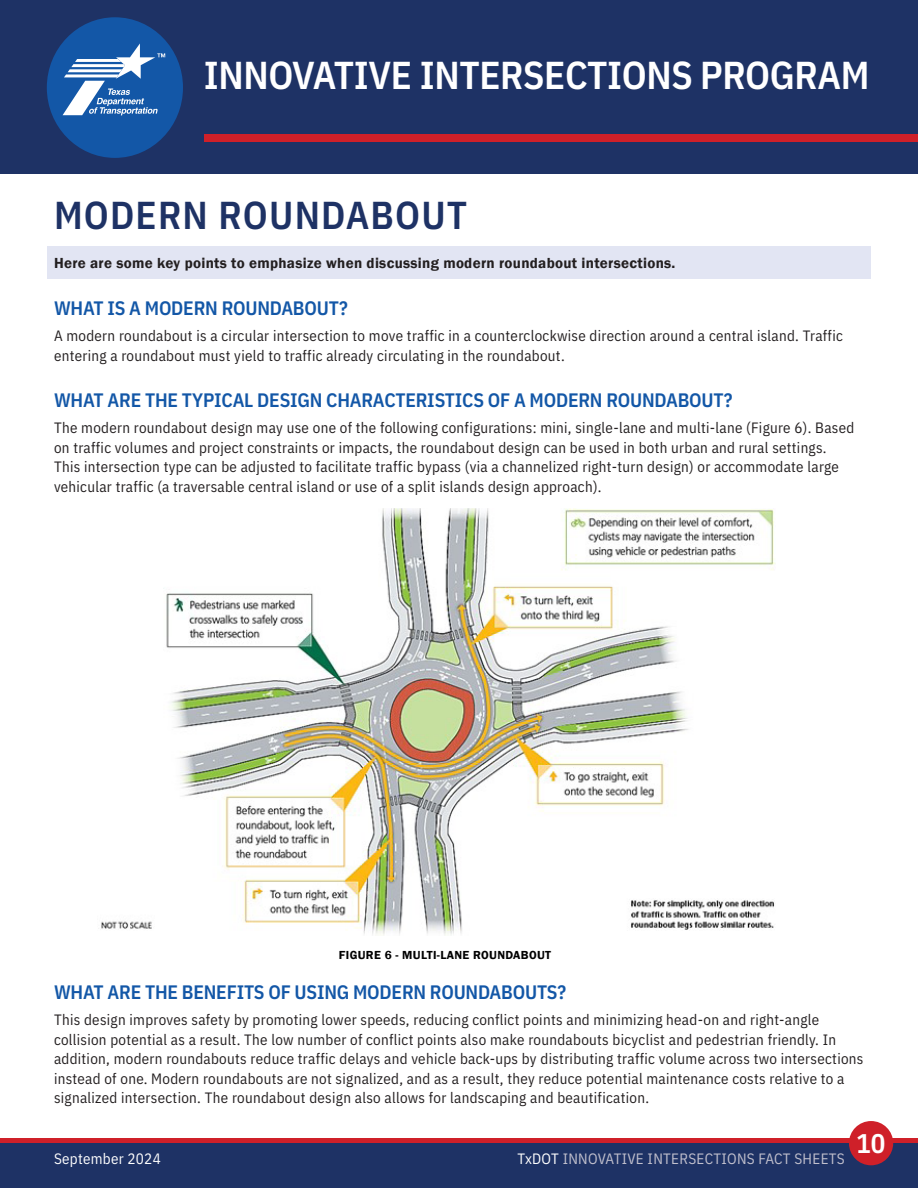
<style>
.page{position:relative;width:918px;height:1188px;background:#fff}
.page>*{position:absolute;margin:0;border:0;box-sizing:border-box;transform-origin:0 0}
.t1{font:600 39px "IBM Plex Sans Cond";letter-spacing:-.01em;color:#fff}
.Page_Header{font:600 39px "IBM Plex Sans Cond";letter-spacing:.03em;color:#1e3265}
.t2{font:600 27px "IBM Plex Sans Cond";color:#fff}
.Header_2{font:600 19.5px "IBM Plex Sans Cond";letter-spacing:-.01em;color:#1357a7}
.BodyText{font:15px/19.5px "IBM Plex Sans Cond";letter-spacing:.02em;color:#231f20}
.shade_text{font:600 15px "Franklin Gothic";letter-spacing:.02em;color:#231f20}
.t3{font:15px "IBM Plex Sans Cond";letter-spacing:.02em;color:#c1c0cd}
.t4{font:15px "IBM Plex Sans Cond";letter-spacing:.02em;color:#fff}
.Source{font:600 12px "Franklin Gothic";letter-spacing:.03em;color:#000}
.s1{color:#fff}
</style>
<div class="page">
<div style="left:0;top:0;width:918px;height:174px;background:#1e3265"></div>
<div style="left:0;top:1143px;width:918px;height:45px;background:#1e3265"></div>
<div style="left:0;top:1138px;width:918px;height:5px;background:#cf2029"></div>
<div style="left:205px;top:134px;width:713px;height:8px;background:#cf2029"></div>
<div style="left:47px;top:17px;width:136px;height:141px;background:#1357a7;border-radius:50%"></div>
<svg style="left:63px;top:43px;width:102px;height:72px"></svg>
<div style="left:47px;top:246px;width:824px;height:33px;background:#e2e5f3"></div>
<img style="left:101px;top:508px;width:675px;height:428px">
<div style="left:849px;top:1121px;width:44px;height:44px;background:#cf2029;border-radius:50%"></div>
<h1 class="t1" style="left:204px;top:45px;width:667px">INNOVATIVE INTERSECTIONS PROGRAM</h1>
<p class="Page_Header" style="left:54px;top:184px;width:415px">MODERN ROUNDABOUT</p>
<p class="shade_text" style="left:54px;top:254px;width:623px">Here are some key points to emphasize when discussing modern roundabout intersections.</p>
<p class="Header_2" style="left:54px;top:293px;width:295px">WHAT IS A MODERN ROUNDABOUT?</p>
<p class="BodyText" style="left:54px;top:325px;width:790px">A modern roundabout is a circular intersection to move traffic in a counterclockwise direction around a central island. Traffic entering a roundabout must yield to traffic already circulating in the roundabout.</p>
<p class="Header_2" style="left:54px;top:385px;width:680px">WHAT ARE THE TYPICAL DESIGN CHARACTERISTICS OF A MODERN ROUNDABOUT?</p>
<p class="BodyText" style="left:54px;top:417px;width:802px">The modern roundabout design may use one of the following configurations: mini, single-lane and multi-lane (Figure 6). Based on traffic volumes and project constraints or impacts, the roundabout design can be used in both urban and rural settings.<br>This intersection type can be adjusted to facilitate traffic bypass (via a channelized right-turn design) or accommodate large vehicular traffic (a traversable central island or use of a split islands design approach).</p>
<p class="Source" style="left:339px;top:948px;width:214px">FIGURE 6 - MULTI-LANE ROUNDABOUT</p>
<p class="Header_2" style="left:54px;top:977px;width:514px">WHAT ARE THE BENEFITS OF USING MODERN ROUNDABOUTS?</p>
<p class="BodyText" style="left:54px;top:1009px;width:811px">This design improves safety by promoting lower speeds, reducing conflict points and minimizing head-on and right-angle collision potential as a result. The low number of conflict points also make roundabouts bicyclist and pedestrian friendly. In addition, modern roundabouts reduce traffic delays and vehicle back-ups by distributing traffic volume across two intersections instead of one. Modern roundabouts are not signalized, and as a result, they reduce potential maintenance costs relative to a signalized intersection. The roundabout design also allows for landscaping and beautification.</p>
<h2 class="t2" style="left:856px;top:1122px;width:31px">10</h2>
<p class="t4" style="left:54px;top:1147px;width:108px">September 2024</p>
<p class="t3" style="left:518px;top:1147px;width:329px"><span class="s1">TxDOT</span> INNOVATIVE INTERSECTIONS FACT SHEETS</p>
</div>
